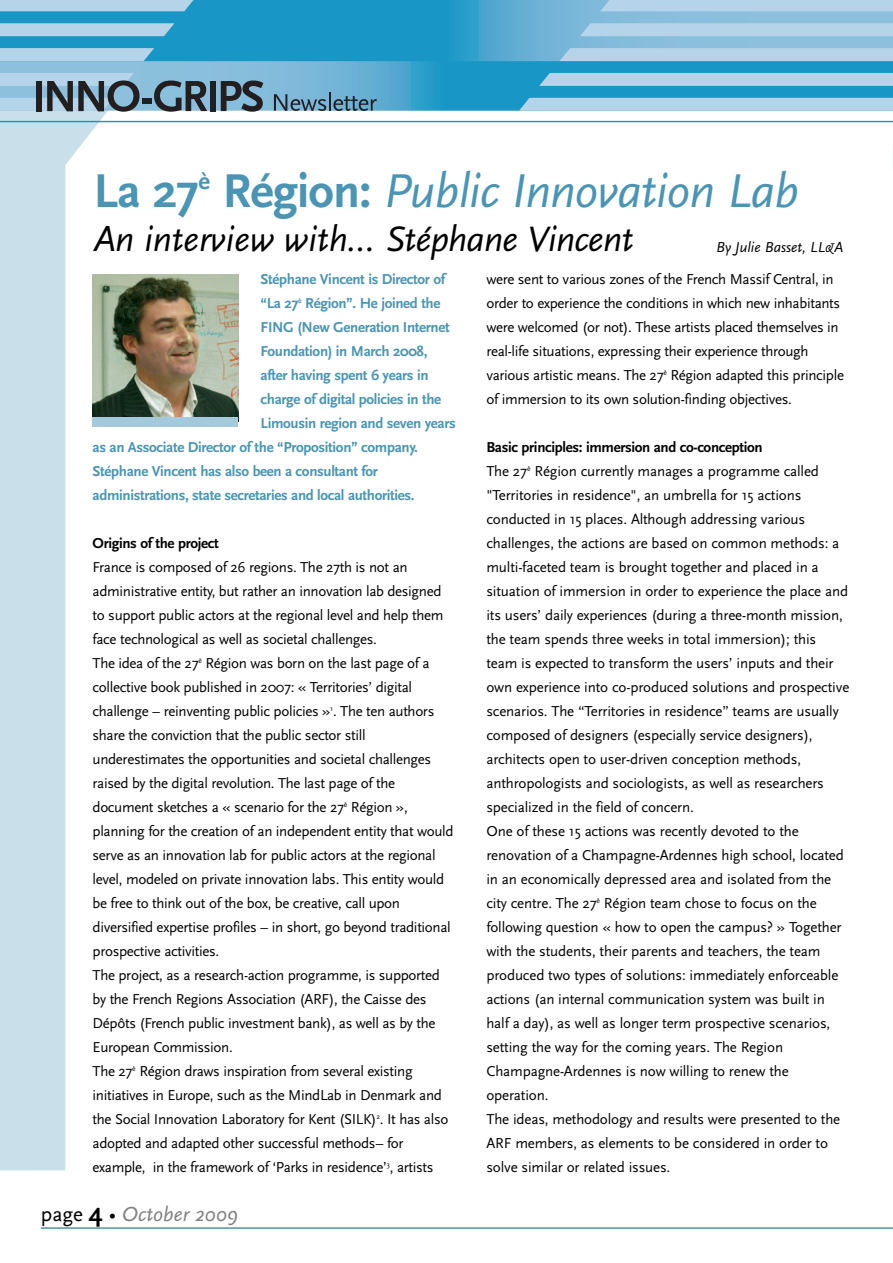
<style>
.page{position:relative;width:893px;height:1263px;background:#fff}
.page>*{position:absolute;margin:0;border:0;box-sizing:border-box;transform-origin:0 0}
.t1{font:italic 49.5px "Scala Sans";letter-spacing:-.015em;color:#4a94b4}
.t2{font:italic 36.9px "Scala Sans";letter-spacing:-.015em;color:#000}
.t3{font:italic 21.15px "Scala Sans";color:#808080}
.t4{font:15px/24px "Scala Sans";letter-spacing:-.025em;color:#000}
.t5{font:700 15px "Scala Sans";letter-spacing:-.025em;color:#4a94b4}
.t6{font:700 15px "Scala Sans";letter-spacing:-.025em;color:#000}
.t7{font:italic 15px "Scala Sans";color:#000}
.s1{font-weight:700;font-style:normal}
.s2{font-style:normal;color:#000}
.s3{font-weight:700;font-style:normal;font-size:26.4px;color:#000}
.s4{font-weight:700}
</style>
<div class="page">
<svg style="left:0;top:112px;width:111px;height:1058px;fill:#c9dfe9"></svg>
<svg style="left:0;top:61px;width:893px;height:50px;background:#42a5ce"></svg>
<svg style="left:0;top:0;width:893px;height:61px;background:#3da3cd"></svg>
<div style="left:0;top:0;width:195px;height:11px;background:#b5d4e9"></div>
<svg style="left:0;top:23px;width:174px;height:13px;background:#add1e7"></svg>
<svg style="left:0;top:48px;width:154px;height:13px;background:#aed1e7"></svg>
<div style="left:600px;top:0;width:293px;height:11px;background:#b5d4e9"></div>
<svg style="left:580px;top:23px;width:313px;height:13px;background:#b3d3e8"></svg>
<div style="left:560px;top:48px;width:333px;height:13px;background:#b5d4e9"></div>
<svg style="left:539px;top:73px;width:354px;height:13px;background:#b1d2e8"></svg>
<svg style="left:519px;top:98px;width:374px;height:13px;background:#b0d2e8"></svg>
<svg style="left:0;top:73px;width:140px;height:39px;background:#809aaa"></svg>
<div style="left:142px;top:98px;width:10px;height:5px;background:#231f20"></div>
<svg style="left:154px;top:81px;width:53px;height:31px;background:#5b7281"></svg>
<div style="left:210px;top:81px;width:6px;height:30px;background:#231f20"></div>
<svg style="left:221px;top:81px;width:42px;height:31px"></svg>
<hr style="left:0;top:121px;width:893px;height:1px;background:#1a96c5">
<svg style="left:274px;top:92px;width:103px;height:19px;background:#5f8da6"></svg>
<hr style="left:41px;top:1227px;width:852px;height:2px;background:#4a94b4">
<hr style="left:892px;top:134px;width:1px;height:51px;background:#fafcfd">
<img style="left:92px;top:274px;width:146px;height:147px">
<div style="left:93px;top:417px;width:145px;height:10px;background:#a4c9da"></div>
<h1 class="t1" style="left:94px;top:161px;width:707px"><span class="s1">La 27</span><sup>è</sup> <span class="s1">Région:</span> Public Innovation Lab</h1>
<p class="t7" style="left:716px;top:238px;width:128px">By Julie Basset, LL&amp;A</p>
<h2 class="t2" style="left:93px;top:217px;width:541px">An interview with... Stéphane Vincent</h2>
<p class="t5" style="left:261px;top:270px;width:186px">Stéphane Vincent is Director of</p>
<p class="t5" style="left:261px;top:294px;width:181px">“La 27<sup>è</sup> Région”. He joined the</p>
<p class="t5" style="left:261px;top:318px;width:191px">FING (New Generation Internet</p>
<p class="t5" style="left:261px;top:342px;width:168px">Foundation) in March 2008,</p>
<p class="t5" style="left:261px;top:366px;width:169px">after having spent 6 years in</p>
<p class="t5" style="left:261px;top:390px;width:182px">charge of digital policies in the</p>
<p class="t5" style="left:261px;top:414px;width:197px">Limousin region and seven years</p>
<p class="t5" style="left:93px;top:438px;width:327px">as an Associate Director of the “Proposition” company.</p>
<p class="t5" style="left:93px;top:462px;width:287px">Stéphane Vincent has also been a consultant for</p>
<p class="t5" style="left:93px;top:486px;width:324px">administrations, state secretaries and local authorities.</p>
<p class="t6" style="left:93px;top:534px;width:128px">Origins of the project</p>
<p class="t4" style="left:93px;top:555px;width:362px">France is composed of 26 regions. The 27th is not an administrative entity, but rather an innovation lab designed to support public actors at the regional level and help them face technological as well as societal challenges.<br>The idea of the 27<sup>è</sup> Région was born on the last page of a collective book published in 2007: « Territories’ digital challenge – reinventing public policies »<sup>1</sup>. The ten authors share the conviction that the public sector still underestimates the opportunities and societal challenges raised by the digital revolution. The last page of the document sketches a « scenario for the 27<sup>è</sup> Région », planning for the creation of an independent entity that would serve as an innovation lab for public actors at the regional level, modeled on private innovation labs. This entity would be free to think out of the box, be creative, call upon diversified expertise profiles – in short, go beyond traditional prospective activities.<br>The project, as a research-action programme, is supported by the French Regions Association (ARF), the Caisse des Dépôts (French public investment bank), as well as by the European Commission.<br>The 27<sup>è</sup> Région draws inspiration from several existing initiatives in Europe, such as the MindLab in Denmark and the Social Innovation Laboratory for Kent (SILK)<sup>2</sup>. It has also adopted and adapted other successful methods– for example, in the framework of ‘Parks in residence’<sup>3</sup>, artists</p>
<h3 class="t3" style="left:41px;top:1201px;width:199px"><span class="s2">page</span> <span class="s3">4</span> <span class="s2">•</span> October 2009</h3>
<p class="t4" style="left:486px;top:267px;width:359px">were sent to various zones of the French Massif Central, in order to experience the conditions in which new inhabitants were welcomed (or not). These artists placed themselves in real-life situations, expressing their experience through various artistic means. The 27<sup>è</sup> Région adapted this principle of immersion to its own solution-finding objectives.</p>
<p class="t4" style="left:486px;top:435px;width:364px"><span class="s4">Basic principles: immersion and co-conception<br></span>The 27<sup>è</sup> Région currently manages a programme called "Territories in residence", an umbrella for 15 actions conducted in 15 places. Although addressing various challenges, the actions are based on common methods: a multi-faceted team is brought together and placed in a situation of immersion in order to experience the place and its users’ daily experiences (during a three-month mission, the team spends three weeks in total immersion); this team is expected to transform the users’ inputs and their own experience into co-produced solutions and prospective scenarios. The “Territories in residence” teams are usually composed of designers (especially service designers), architects open to user-driven conception methods, anthropologists and sociologists, as well as researchers specialized in the field of concern.<br>One of these 15 actions was recently devoted to the renovation of a Champagne-Ardennes high school, located in an economically depressed area and isolated from the city centre. The 27<sup>è</sup> Région team chose to focus on the following question « how to open the campus? » Together with the students, their parents and teachers, the team produced two types of solutions: immediately enforceable actions (an internal communication system was built in half a day), as well as longer term prospective scenarios, setting the way for the coming years. The Region Champagne-Ardennes is now willing to renew the operation.<br>The ideas, methodology and results were presented to the ARF members, as elements to be considered in order to solve similar or related issues.</p>
</div>
